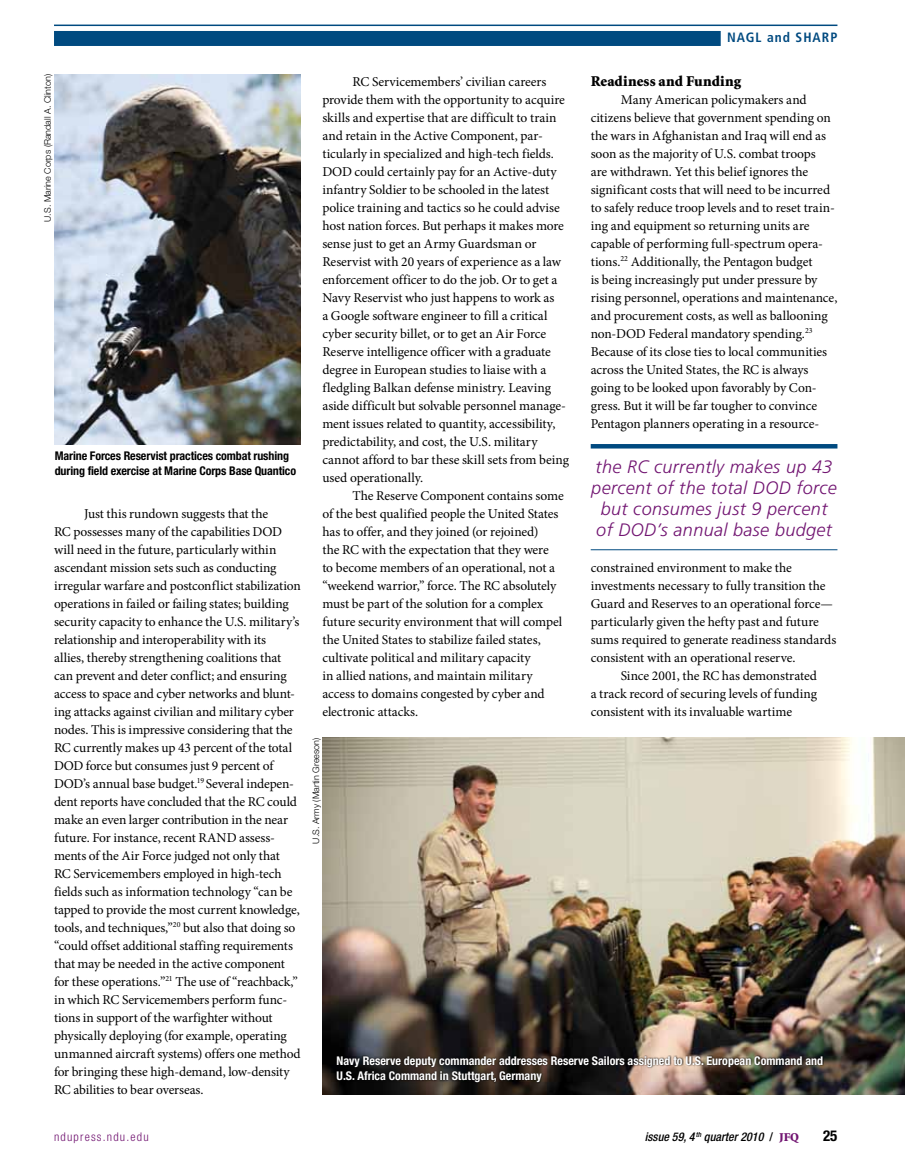
<style>
.page{position:relative;width:905px;height:1175px;background:#fff}
.page>*{position:absolute;margin:0;border:0;box-sizing:border-box;transform-origin:0 0}
.t1{font:italic 300 18px/21px "Frutiger LT Std";letter-spacing:.02em;color:#711471;text-align:center}
.t2{font:900 15px "Minion Std";letter-spacing:.01em;color:#000}
.t3{font:700 condensed 15px "Helvetica Neue LT Std";color:#000}
.t4{font:13.5px/18px "Minion Pro";letter-spacing:-.01em;color:#000}
.t5{font:700 condensed 13.5px "Frutiger LT Std";letter-spacing:.075em;color:#004a80}
.t6{font:700 condensed 12px/15px "Helvetica Neue LT Std";color:#fff}
.t7{font:700 condensed 12px/15px "Helvetica Neue LT Std";letter-spacing:-.01em;color:#000}
.t8{font:italic 500 condensed 12px "Helvetica Neue LT Std";color:#000}
.t9{font:300 condensed 12px "Helvetica Neue LT Std";letter-spacing:.1em;color:#711471}
.t10{font:300 9px "Helvetica Neue LT Std";color:#000}
.s1{font-style:normal}
.s2{font-family:"Minion Std";font-weight:900;font-style:normal;font-stretch:normal;color:#711471}
</style>
<div class="page">
<hr style="left:54px;top:25px;width:783px;height:1px;background:#004a80">
<div style="left:54px;top:31px;width:666px;height:15px;background:#004a80"></div>
<img style="left:54px;top:74px;width:247px;height:370px">
<img style="left:322px;top:737px;width:582px;height:357px">
<hr style="left:590px;top:444px;width:247px;height:4px;background:#004a80">
<hr style="left:590px;top:549px;width:247px;height:1px;background:#004a80">
<svg style="left:335px;top:1055px;width:489px;height:29px;background:#39302b"></svg>
<p class="t5" style="left:727px;top:30px;width:112px">NAGL AND SHARP</p>
<p class="t10" style="left:42px;top:222px;width:149px;rotate:-90deg">U.S. Marine Corps (Randall A. Clinton)</p>
<p class="t7" style="left:55px;top:448px;width:243px">Marine Forces Reservist practices combat rushing during field exercise at Marine Corps Base Quantico</p>
<p class="t4" style="left:54px;top:504px;width:248px;text-indent:30px">Just this rundown suggests that the<br>RC possesses many of the capabilities DOD will need in the future, particularly within ascendant mission sets such as conducting irregular warfare and postconflict stabilization operations in failed or failing states; building security capacity to enhance the U.S. military’s relationship and interoperability with its<br>allies, thereby strengthening coalitions that can prevent and deter conflict; and ensuring access to space and cyber networks and blunt&shy;ing attacks against civilian and military cyber nodes. This is impressive considering that the RC currently makes up 43 percent of the total DOD force but consumes just 9 percent of DOD’s annual base budget.<sup>19</sup> Several indepen&shy;dent reports have concluded that the RC could make an even larger contribution in the near future. For instance, recent RAND assess&shy;ments of the Air Force judged not only that<br>RC Servicemembers employed in high-tech fields such as information technology “can be tapped to provide the most current knowledge, tools, and techniques,”<sup>20</sup> but also that doing so “could offset additional staffing requirements that may be needed in the active component for these operations.”<sup>21</sup> The use of “reachback,” in which RC Servicemembers perform func&shy;tions in support of the warfighter without physically deploying (for example, operating unmanned aircraft systems) offers one method for bringing these high-demand, low-density RC abilities to bear overseas.</p>
<p class="t4" style="left:322px;top:72px;width:248px;text-indent:30px">RC Servicemembers’ civilian careers provide them with the opportunity to acquire skills and expertise that are difficult to train and retain in the Active Component, par&shy;ticularly in specialized and high-tech fields.<br>DOD could certainly pay for an Active-duty infantry Soldier to be schooled in the latest police training and tactics so he could advise host nation forces. But perhaps it makes more sense just to get an Army Guardsman or Reservist with 20 years of experience as a law enforcement officer to do the job. Or to get a Navy Reservist who just happens to work as<br>a Google software engineer to fill a critical cyber security billet, or to get an Air Force Reserve intelligence officer with a graduate degree in European studies to liaise with a fledgling Balkan defense ministry. Leaving aside difficult but solvable personnel manage&shy;ment issues related to quantity, accessibility, predictability, and cost, the U.S. military cannot afford to bar these skill sets from being used operationally.</p>
<p class="t4" style="left:322px;top:486px;width:243px;text-indent:30px">The Reserve Component contains some of the best qualified people the United States has to offer, and they joined (or rejoined)<br>the RC with the expectation that they were<br>to become members of an operational, not a “weekend warrior,” force. The RC absolutely must be part of the solution for a complex future security environment that will compel the United States to stabilize failed states, cultivate political and military capacity<br>in allied nations, and maintain military access to domains congested by cyber and electronic attacks.</p>
<p class="t10" style="left:310px;top:843px;width:107px;rotate:-90deg">U.S. Army (Martin Greeson)</p>
<p class="t2" style="left:590px;top:73px;width:152px">Readiness and Funding</p>
<p class="t4" style="left:590px;top:90px;width:248px;text-indent:30px">Many American policymakers and citizens believe that government spending on the wars in Afghanistan and Iraq will end as soon as the majority of U.S. combat troops<br>are withdrawn. Yet this belief ignores the significant costs that will need to be incurred to safely reduce troop levels and to reset train&shy;ing and equipment so returning units are capable of performing full-spectrum opera&shy;tions.<sup>22</sup> Additionally, the Pentagon budget<br>is being increasingly put under pressure by rising personnel, operations and maintenance, and procurement costs, as well as ballooning non-DOD Federal mandatory spending.<sup>23<br></sup>Because of its close ties to local communities across the United States, the RC is always going to be looked upon favorably by Con&shy;gress. But it will be far tougher to convince Pentagon planners operating in a resource-</p>
<h1 class="t1" style="left:591px;top:456px;width:247px">the RC currently makes up 43 percent of the total DOD force but consumes just 9 percent of DOD’s annual base budget</h1>
<p class="t4" style="left:590px;top:558px;width:247px">constrained environment to make the investments necessary to fully transition the Guard and Reserves to an operational force— particularly given the hefty past and future sums required to generate readiness standards consistent with an operational reserve.</p>
<p class="t4" style="left:590px;top:666px;width:228px;text-align:justify;text-indent:30px">Since 2001, the RC has demonstrated a track record of securing levels of funding consistent with its invaluable wartime</p>
<p class="t6" style="left:336px;top:1053px;width:488px">Navy Reserve deputy commander addresses Reserve Sailors assigned to U.S. European Command and<br>U.S. Africa Command in Stuttgart, Germany</p>
<p class="t9" style="left:54px;top:1129px;width:96px">ndupress.ndu.edu</p>
<p class="t8" style="left:645px;top:1129px;width:156px">issue 59, 4 <sup>th</sup> quarter 2010 <span class="s1">/</span> <span class="s2">JFQ</span></p>
<p class="t3" style="left:823px;top:1126px;width:16px">25</p>
</div>
